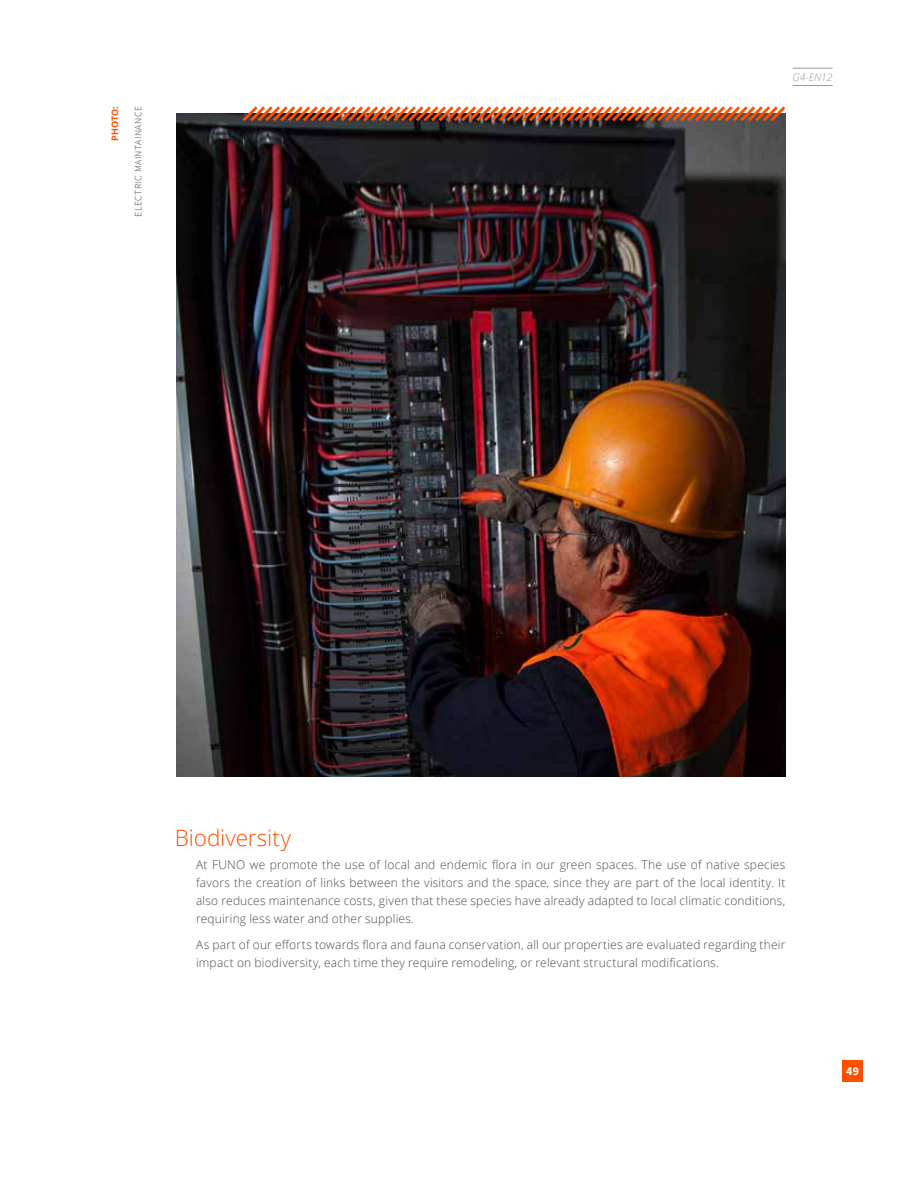
<style>
.page{position:relative;width:918px;height:1188px;background:#fff}
.page>*{position:absolute;margin:0;border:0;box-sizing:border-box;transform-origin:0 0}
.t1{font:300 22.5px "Open Sans";color:#ff5000}
.t2{font:300 12px/18px "Open Sans";letter-spacing:.015em;color:#454b50;text-align:justify}
.t3{font:700 12px "Source Sans Pro";color:#fff}
.t4{font:italic 300 10.5px "Open Sans";color:#9b999b}
.t5{font:300 9.75px "Source Sans Pro";letter-spacing:.05em;color:#454b50}
.t6{font:700 9px "Open Sans";color:#ff5000}
</style>
<div class="page">
<img style="left:177px;top:113px;width:608px;height:663px">
<svg style="left:240px;top:106px;width:546px;height:18px"></svg>
<div style="left:842px;top:1060px;width:21px;height:22px;background:#ff5000"></div>
<hr style="left:793px;top:68px;width:40px;height:1px;background:#9b999b">
<hr style="left:793px;top:85px;width:40px;height:1px;background:#9b999b">
<p class="t6" style="left:109px;top:141px;width:36px;rotate:-90deg">PHOTO:</p>
<p class="t5" style="left:132px;top:217px;width:112px;rotate:-90deg">ELECTRIC MAINTAINANCE</p>
<p class="t4" style="left:793px;top:70px;width:42px">G4-EN12</p>
<h1 class="t1" style="left:175px;top:823px;width:118px">Biodiversity</h1>
<p class="t2" style="left:196px;top:855px;width:591px">At FUNO we promote the use of local and endemic flora in our green spaces. The use of native species favors the creation of links between the visitors and the space, since they are part of the local identity. It also reduces maintenance costs, given that these species have already adapted to local climatic conditions, requiring less water and other supplies.</p>
<p class="t2" style="left:196px;top:936px;width:591px">As part of our efforts towards flora and fauna conservation, all our properties are evaluated regarding their impact on biodiversity, each time they require remodeling, or relevant structural modifications.</p>
<p class="t3" style="left:846px;top:1063px;width:14px">49</p>
</div>
